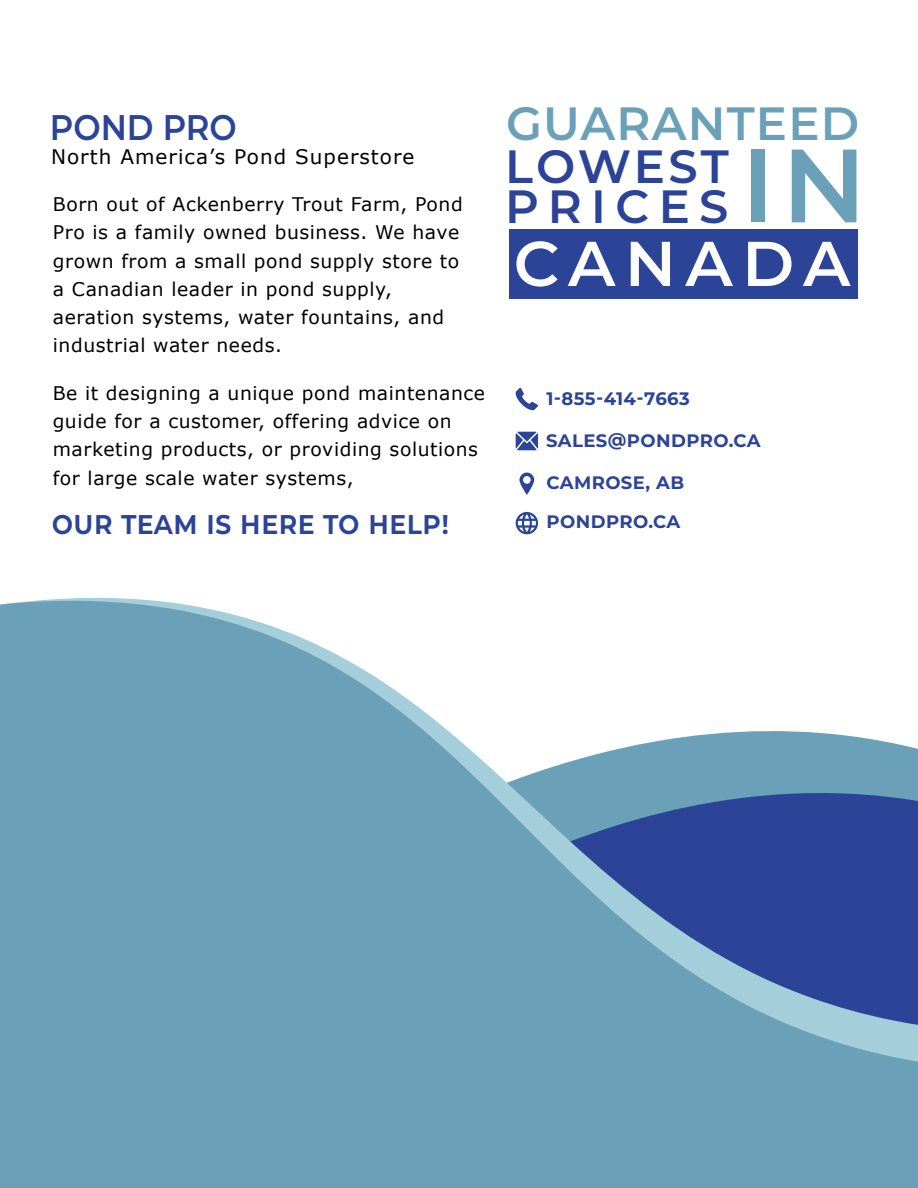
<style>
.page{position:relative;width:918px;height:1188px;background:#fff}
.page>*{position:absolute;margin:0;border:0;box-sizing:border-box;transform-origin:0 0}
.t1{font:600 103.95px "Montserrat";color:#6ba1b8}
.t2{font:600 63.15px "Montserrat";letter-spacing:.15em;color:#fff}
.t3{font:600 46.65px/40.7px "Montserrat";letter-spacing:.13em;color:#2c4498}
.t4{font:600 46.65px "Montserrat";letter-spacing:.025em;color:#6ba1b8}
.t5{font:600 35.55px "Montserrat";color:#2c4498;scale:.91 1}
.t6{font:600 33.15px "Montserrat";color:#2c4498;scale:.91 1}
.t7{font:20.1px "Verdana";letter-spacing:.05em;color:#000}
.t8{font:18.75px/28.2px "Verdana";letter-spacing:.03em;color:#000}
.t9{font:700 18px "Montserrat";letter-spacing:.02em;color:#2c4498}
</style>
<div class="page">
<div style="left:509px;top:229px;width:349px;height:70px;background:#2c4498"></div>
<svg style="left:516px;top:388px;width:22px;height:22px"></svg>
<svg style="left:516px;top:432px;width:22px;height:18px"></svg>
<svg style="left:519px;top:473px;width:15px;height:22px"></svg>
<svg style="left:516px;top:512px;width:22px;height:11px"></svg>
<svg style="left:0;top:599px;width:918px;height:589px;fill:#6ba1b8"></svg>
<h3 class="t5" style="left:50px;top:102px;width:207px">POND PRO</h3>
<p class="t7" style="left:51px;top:143px;width:365px">North America’s Pond Superstore</p>
<p class="t8" style="left:53px;top:190px;width:411px">Born out of Ackenberry Trout Farm, Pond Pro is a family owned business. We have grown from a small pond supply store to a Canadian leader in pond supply, aeration systems, water fountains, and industrial water needs.</p>
<p class="t8" style="left:53px;top:379px;width:434px">Be it designing a unique pond maintenance guide for a customer, offering advice on marketing products, or providing solutions for large scale water systems,</p>
<h3 class="t6" style="left:52px;top:499px;width:439px">our team is here to help!</h3>
<h3 class="t4" style="left:506px;top:90px;width:355px">GUARANTEED</h3>
<h3 class="t3" style="left:505px;top:144px;width:225px">LOWEST<br>PRICES</h3>
<h1 class="t1" style="left:741px;top:112px;width:127px">IN</h1>
<h2 class="t2" style="left:514px;top:219px;width:338px">CANADA</h2>
<p class="t9" style="left:546px;top:386px;width:145px">1-855-414-7663</p>
<p class="t9" style="left:546px;top:427px;width:216px">SALES@PONDPRO.CA</p>
<p class="t9" style="left:547px;top:470px;width:139px">CAMROSE, AB</p>
<p class="t9" style="left:547px;top:509px;width:135px">PONDPRO.CA</p>
</div>
